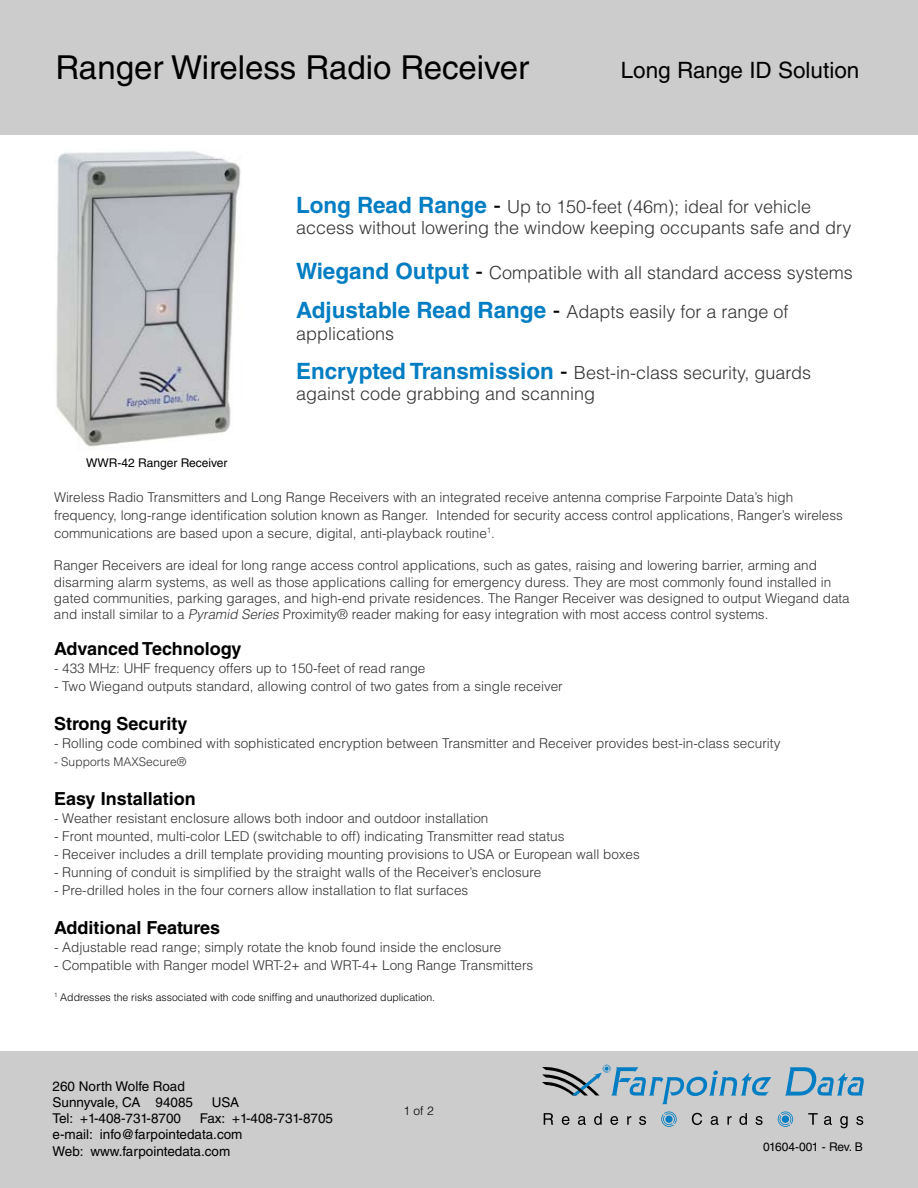
<style>
.page{position:relative;width:918px;height:1188px;background:#fff}
.page>*{position:absolute;margin:0;border:0;box-sizing:border-box;transform-origin:0 0}
.t1{font:33px "Helvetica LT Std";color:#000}
.t2{font:22.5px "Helvetica LT Std";color:#000}
.t3{font:300 18px/39px "Helvetica LT Std";color:#333}
.t4{font:700 18px "Helvetica LT Std";color:#000}
.t5{font:300 13.5px/16.2px "Helvetica LT Std";color:#333}
.t6{font:13.5px/16.2px "Helvetica LT Std";color:#000}
.t7{font:12px "Helvetica LT Std";color:#000}
.t8{font:300 12px "Helvetica LT Std";color:#333}
.t9{font:12px "Helvetica LT Std";letter-spacing:-.025em;color:#000}
.t10{font:300 12px "Helvetica LT Std";color:#000}
.t11{font:300 10.5px "Helvetica LT Std";color:#000}
.s1{font-weight:700;font-size:22.5px;color:#007dc3}
.s2{font-weight:400;font-size:22.5px;color:#000}
.s3{font-style:italic}
</style>
<div class="page">
<div style="left:1px;top:0;width:917px;height:135px;background:#ccc"></div>
<div style="left:1px;top:1052px;width:917px;height:136px;background:#ccc"></div>
<img style="left:56px;top:151px;width:185px;height:296px">
<svg style="left:785px;top:1067px;width:79px;height:29px"></svg>
<svg style="left:542px;top:1065px;width:229px;height:39px"></svg>
<svg style="left:544px;top:1113px;width:9px;height:12px"></svg>
<svg style="left:562px;top:1116px;width:8px;height:9px"></svg>
<svg style="left:578px;top:1116px;width:8px;height:9px"></svg>
<svg style="left:594px;top:1113px;width:8px;height:12px"></svg>
<svg style="left:610px;top:1116px;width:8px;height:9px"></svg>
<svg style="left:627px;top:1116px;width:4px;height:9px"></svg>
<svg style="left:639px;top:1116px;width:7px;height:9px"></svg>
<svg style="left:692px;top:1113px;width:10px;height:12px"></svg>
<svg style="left:711px;top:1116px;width:8px;height:9px"></svg>
<svg style="left:727px;top:1116px;width:5px;height:9px"></svg>
<svg style="left:739px;top:1113px;width:8px;height:12px"></svg>
<svg style="left:756px;top:1116px;width:7px;height:9px"></svg>
<svg style="left:808px;top:1113px;width:10px;height:12px"></svg>
<svg style="left:824px;top:1116px;width:8px;height:9px"></svg>
<svg style="left:840px;top:1116px;width:8px;height:12px"></svg>
<svg style="left:856px;top:1116px;width:7px;height:9px"></svg>
<svg style="left:661px;top:1112px;width:16px;height:15px"></svg>
<div style="left:665px;top:1116px;width:8px;height:7px;background:#007dc3;border-radius:50%"></div>
<svg style="left:778px;top:1112px;width:15px;height:15px"></svg>
<div style="left:782px;top:1116px;width:7px;height:7px;background:#007dc3;border-radius:50%"></div>
<h1 class="t1" style="left:56px;top:48px;width:475px">Ranger Wireless Radio Receiver</h1>
<h2 class="t2" style="left:621px;top:57px;width:240px">Long Range ID Solution</h2>
<p class="t7" style="left:86px;top:455px;width:143px">WWR-42 Ranger Receiver</p>
<h3 class="t3" style="left:296px;top:196px;width:557px;line-height:21px"><span class="s1">Long Read Range</span> <span class="s2">-</span> Up to 150-feet (46m); ideal for vehicle access without lowering the window keeping occupants safe and dry</h3>
<h3 class="t3" style="left:296px;top:253px;width:558px"><span class="s1">Wiegand Output</span> <span class="s2">-</span> Compatible with all standard access systems<br><span class="s1">Adjustable Read Range</span> <span class="s2">-</span> Adapts easily for a range of</h3>
<h3 class="t3" style="left:296px;top:314px;width:517px">applications<br><span class="s1">Encrypted Transmission</span> <span class="s2">-</span> Best-in-class security, guards</h3>
<h3 class="t3" style="left:296px;top:374px;width:301px">against code grabbing and scanning</h3>
<p class="t5" style="left:54px;top:488px;width:790px;line-height:18px">Wireless Radio Transmitters and Long Range Receivers with an integrated receive antenna comprise Farpointe Data’s high frequency, long-range identification solution known as Ranger. Intended for security access control applications, Ranger’s wireless communications are based upon a secure, digital, anti-playback routine<sup>1</sup>.</p>
<p class="t5" style="left:54px;top:557px;width:797px">Ranger Receivers are ideal for long range access control applications, such as gates, raising and lowering barrier, arming and disarming alarm systems, as well as those applications calling for emergency duress. They are most commonly found installed in gated communities, parking garages, and high-end private residences. The Ranger Receiver was designed to output Wiegand data and install similar to a <span class="s3">Pyramid Series</span> Proximity® reader making for easy integration with most access control systems.</p>
<h3 class="t4" style="left:54px;top:638px;width:189px">Advanced Technology</h3>
<p class="t5" style="left:54px;top:660px;width:373px">- 433 MHz: UHF frequency offers up to 150-feet of read range</p>
<p class="t5" style="left:54px;top:678px;width:510px">- Two Wiegand outputs standard, allowing control of two gates from a single receiver</p>
<h3 class="t4" style="left:54px;top:713px;width:135px">Strong Security</h3>
<p class="t5" style="left:54px;top:735px;width:728px">- Rolling code combined with sophisticated encryption between Transmitter and Receiver provides best-in-class security</p>
<p class="t8" style="left:54px;top:754px;width:134px">- Supports MAXSecure®</p>
<h3 class="t4" style="left:54px;top:788px;width:143px">Easy Installation</h3>
<p class="t5" style="left:54px;top:810px;width:436px">- Weather resistant enclosure allows both indoor and outdoor installation</p>
<p class="t5" style="left:54px;top:828px;width:512px">- Front mounted, multi-color LED (switchable to off) indicating Transmitter read status</p>
<p class="t5" style="left:54px;top:846px;width:587px">- Receiver includes a drill template providing mounting provisions to USA or European wall boxes</p>
<p class="t5" style="left:54px;top:864px;width:489px">- Running of conduit is simplified by the straight walls of the Receiver’s enclosure</p>
<p class="t5" style="left:54px;top:882px;width:416px">- Pre-drilled holes in the four corners allow installation to flat surfaces</p>
<h3 class="t4" style="left:54px;top:917px;width:168px">Additional Features</h3>
<p class="t5" style="left:54px;top:939px;width:449px">- Adjustable read range; simply rotate the knob found inside the enclosure</p>
<p class="t5" style="left:54px;top:957px;width:481px">- Compatible with Ranger model WRT-2+ and WRT-4+ Long Range Transmitters</p>
<p class="t11" style="left:54px;top:990px;width:383px"><sup>1</sup> Addresses the risks associated with code sniffing and unauthorized duplication.</p>
<p class="t6" style="left:52px;top:1078px;width:142px">260 North Wolfe Road<br>Sunnyvale, CA 94085</p>
<p class="t6" style="left:212px;top:1094px;width:29px">USA</p>
<p class="t6" style="left:52px;top:1110px;width:130px">Tel: +1-408-731-8700</p>
<p class="t6" style="left:52px;top:1110px;width:282px;text-indent:147px">Fax: +1-408-731-8705 e-mail: info@farpointedata.com<br>Web: www.farpointedata.com</p>
<p class="t10" style="left:404px;top:1104px;width:32px">1 of 2</p>
<p class="t9" style="left:763px;top:1140px;width:101px">01604-001 - Rev. B</p>
</div>
